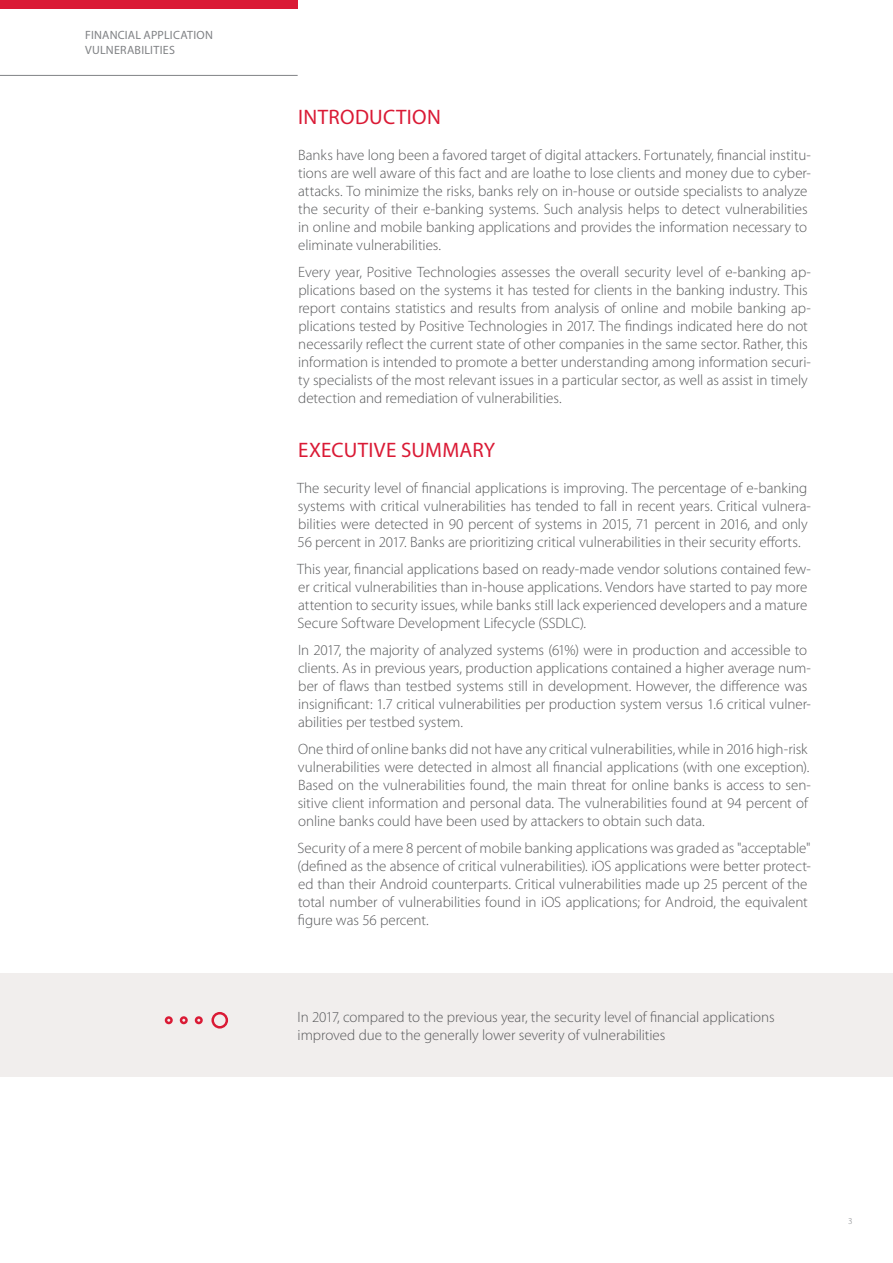
<style>
.page{position:relative;width:893px;height:1263px;background:#fff}
.page>*{position:absolute;margin:0;border:0;box-sizing:border-box;transform-origin:0 0}
.t1{font:21px "Myriad Pro";letter-spacing:.015em;color:#da1a35}
.t2{font:300 15px/18px "Myriad Pro";letter-spacing:-.005em;color:#58595b}
.t3{font:12px/14.4px "Myriad Pro";letter-spacing:.02em;color:#808285}
.t4{font:300 9px "Myriad Pro";color:#808285}
</style>
<div class="page">
<div style="left:0;top:0;width:298px;height:9px;background:#da1a35"></div>
<hr style="left:0;top:75px;width:298px;height:1px;background:#808285">
<div style="left:0;top:973px;width:893px;height:104px;background:#f1eeed"></div>
<svg style="left:211px;top:1012px;width:17px;height:16px"></svg>
<svg style="left:195px;top:1016px;width:8px;height:8px"></svg>
<svg style="left:180px;top:1016px;width:8px;height:8px"></svg>
<svg style="left:165px;top:1016px;width:8px;height:8px"></svg>
<p class="t3" style="left:85px;top:28px;width:129px">FINANCIAL APPLICATION<br>VULNERABILITIES</p>
<h1 class="t1" style="left:298px;top:106px;width:144px">INTRODUCTION</h1>
<p class="t2" style="left:298px;top:147px;width:514px">Banks have long been a favored target of digital attackers. Fortunately, financial institu&shy;tions are well aware of this fact and are loathe to lose clients and money due to cyber&shy;attacks. To minimize the risks, banks rely on in-house or outside specialists to analyze the security of their e-banking systems. Such analysis helps to detect vulnerabilities in online and mobile banking applications and provides the information necessary to eliminate vulnerabilities.</p>
<p class="t2" style="left:298px;top:264px;width:514px">Every year, Positive Technologies assesses the overall security level of e-banking ap&shy;plications based on the systems it has tested for clients in the banking industry. This report contains statistics and results from analysis of online and mobile banking ap&shy;plications tested by Positive Technologies in 2017. The findings indicated here do not necessarily reflect the current state of other companies in the same sector. Rather, this information is intended to promote a better understanding among information securi&shy;ty specialists of the most relevant issues in a particular sector, as well as assist in timely detection and remediation of vulnerabilities.</p>
<h1 class="t1" style="left:298px;top:439px;width:198px">EXECUTIVE SUMMARY</h1>
<p class="t2" style="left:297px;top:480px;width:516px">The security level of financial applications is improving. The percentage of e-banking systems with critical vulnerabilities has tended to fall in recent years. Critical vulnera&shy;bilities were detected in 90 percent of systems in 2015, 71 percent in 2016, and only 56 percent in 2017. Banks are prioritizing critical vulnerabilities in their security efforts.</p>
<p class="t2" style="left:297px;top:561px;width:516px">This year, financial applications based on ready-made vendor solutions contained few&shy;er critical vulnerabilities than in-house applications. Vendors have started to pay more attention to security issues, while banks still lack experienced developers and a mature Secure Software Development Lifecycle (SSDLC).</p>
<p class="t2" style="left:298px;top:642px;width:515px">In 2017, the majority of analyzed systems (61%) were in production and accessible to clients. As in previous years, production applications contained a higher average num&shy;ber of flaws than testbed systems still in development. However, the difference was insignificant: 1.7 critical vulnerabilities per production system versus 1.6 critical vulner&shy;abilities per testbed system.</p>
<p class="t2" style="left:298px;top:741px;width:515px">One third of online banks did not have any critical vulnerabilities, while in 2016 high-risk vulnerabilities were detected in almost all financial applications (with one exception).<br>Based on the vulnerabilities found, the main threat for online banks is access to sen&shy;sitive client information and personal data. The vulnerabilities found at 94 percent of online banks could have been used by attackers to obtain such data.</p>
<p class="t2" style="left:298px;top:840px;width:515px">Security of a mere 8 percent of mobile banking applications was graded as "acceptable" (defined as the absence of critical vulnerabilities). iOS applications were better protect&shy;ed than their Android counterparts. Critical vulnerabilities made up 25 percent of the total number of vulnerabilities found in iOS applications; for Android, the equivalent figure was 56 percent.</p>
<p class="t2" style="left:298px;top:1008px;width:478px">In 2017, compared to the previous year, the security level of financial applications improved due to the generally lower severity of vulnerabilities</p>
<p class="t4" style="left:848px;top:1216px;width:6px">3</p>
</div>
